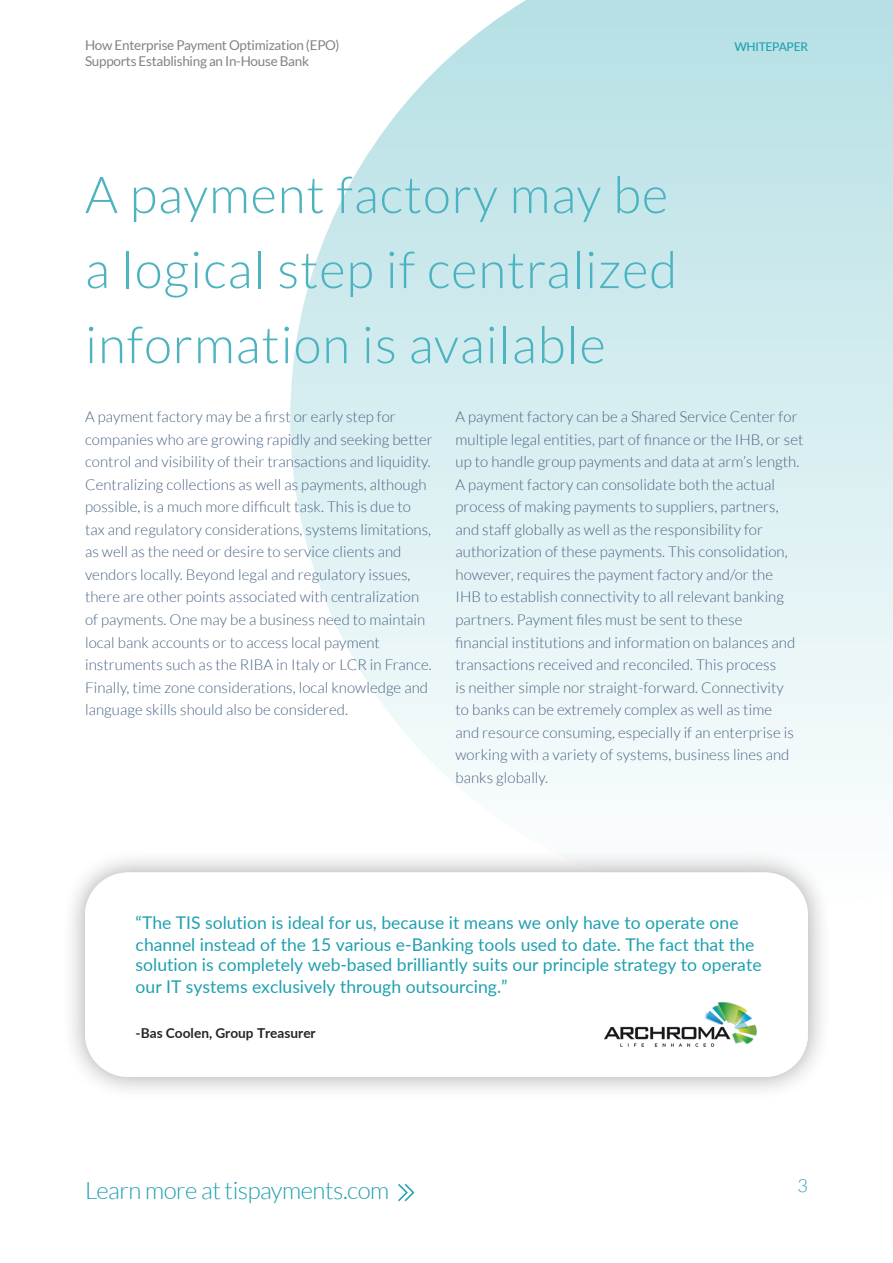
<style>
.page{position:relative;width:893px;height:1263px;background:#fff}
.page>*{position:absolute;margin:0;border:0;box-sizing:border-box;transform-origin:0 0}
.HIGHLIGHTED_BODY_12P{font:300 51px/75px "Lato";letter-spacing:.02em;color:#4cb3c0}
.BODY{font:300 24px "Lato";letter-spacing:-.02em;color:#1fa0b0}
.t1{font:300 18px "Lato";color:#21a1b0}
.t2{font:17.55px/21.1px "Lato";color:#1fa0b0}
.BODY-2{font:300 15px/22.5px "Lato";letter-spacing:.005em;color:#486383}
.t3{font:700 13.65px "Lato";color:#262627}
.t4{font:13.5px/16.2px "Lato";letter-spacing:-.02em;color:#808285}
.t5{font:500 12px "Lato";letter-spacing:-.02em;color:#1fa1b0}
</style>
<div class="page">
<svg style="left:290px;top:0;width:603px;height:786px"></svg>
<svg style="left:398px;top:1184px;width:16px;height:17px"></svg>
<div style="left:61px;top:849px;width:771px;height:252px;background:#231f20;opacity:.4"></div>
<img style="left:91px;top:872px;width:715px;height:205px">
<img style="left:604px;top:986px;width:153px;height:75px">
<p class="t4" style="left:85px;top:36px;width:256px">How Enterprise Payment Optimization (EPO)<br>Supports Establishing an In-House Bank</p>
<p class="HIGHLIGHTED_BODY_12P" style="left:85px;top:157px;width:594px">A payment factory may be a logical step if centralized information is available</p>
<p class="t5" style="left:734px;top:38px;width:75px">WHITEPAPER</p>
<p class="BODY-2" style="left:85px;top:406px;width:349px">A payment factory may be a first or early step for companies who are growing rapidly and seeking better control and visibility of their transactions and liquidity.<br>Centralizing collections as well as payments, although possible, is a much more difficult task. This is due to tax and regulatory considerations, systems limitations, as well as the need or desire to service clients and vendors locally. Beyond legal and regulatory issues, there are other points associated with centralization of payments. One may be a business need to maintain local bank accounts or to access local payment instruments such as the RIBA in Italy or LCR in France.<br>Finally, time zone considerations, local knowledge and language skills should also be considered.</p>
<p class="BODY-2" style="left:455px;top:406px;width:349px">A payment factory can be a Shared Service Center for multiple legal entities, part of finance or the IHB, or set up to handle group payments and data at arm’s length.<br>A payment factory can consolidate both the actual process of making payments to suppliers, partners, and staff globally as well as the responsibility for authorization of these payments. This consolidation, however, requires the payment factory and/or the<br>IHB to establish connectivity to all relevant banking partners. Payment files must be sent to these<br>financial institutions and information on balances and transactions received and reconciled. This process<br>is neither simple nor straight-forward. Connectivity<br>to banks can be extremely complex as well as time<br>and resource consuming, especially if an enterprise is working with a variety of systems, business lines and banks globally.</p>
<p class="t2" style="left:136px;top:911px;width:628px">“The TIS solution is ideal for us, because it means we only have to operate one channel instead of the 15 various e-Banking tools used to date. The fact that the solution is completely web-based brilliantly suits our principle strategy to operate our IT systems exclusively through outsourcing.”</p>
<p class="t3" style="left:136px;top:1023px;width:182px">-Bas Coolen, Group Treasurer</p>
<p class="BODY" style="left:85px;top:1177px;width:306px">Learn more at tispayments.com</p>
<p class="t1" style="left:797px;top:1176px;width:12px">3</p>
</div>
